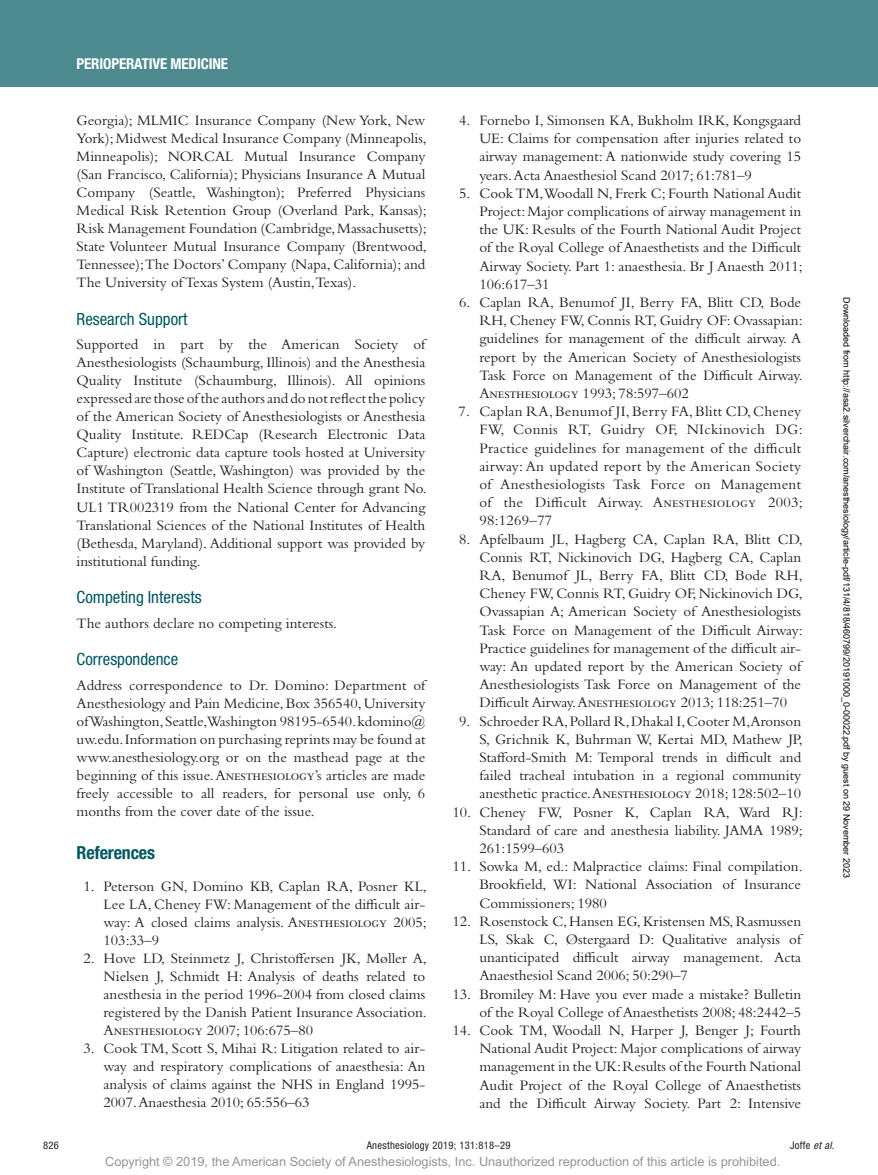
<style>
.page{position:relative;width:878px;height:1175px;background:#fff}
.page>*{position:absolute;margin:0;border:0;box-sizing:border-box;transform-origin:0 0}
.t1{font:700 condensed 18px "Helvetica Neue LT Std";color:#005861}
.t2{font:condensed 16.8px "Helvetica Neue LT Std";color:#005861}
.t3{font:15px/18.1px "Bembo Std";color:#231f20;text-align:justify}
.t4{font:700 condensed 15px "Helvetica Neue LT Std";letter-spacing:-.01em;color:#fff}
.t5{font:12.75px "Arial MT Std";color:#939598}
.t6{font:condensed 10.5px "Helvetica Neue LT Std";letter-spacing:.03em;color:#231f20}
.t7{font:9px "Arial";color:#000}
.s1{font-style:italic}
</style>
<div class="page">
<div style="left:0;top:0;width:878px;height:86px;background:#4d8a90"></div>
<p class="t4" style="left:77px;top:54px;width:153px">PERIOPERATIVE MEDICINE</p>
<p class="t3" style="left:77px;top:111px;width:352px">Georgia); MLMIC Insurance Company (New York, New York); Midwest Medical Insurance Company (Minneapolis, Minneapolis); NORCAL Mutual Insurance Company (San Francisco, California); Physicians Insurance A Mutual Company (Seattle, Washington); Preferred Physicians Medical Risk Retention Group (Overland Park, Kansas); Risk Management Foundation (Cambridge, Massachusetts); State Volunteer Mutual Insurance Company (Brentwood, Tennessee);The Doctors’ Company (Napa, California); and The University of Texas System (Austin,Texas).</p>
<p class="t2" style="left:77px;top:309px;width:112px">Research Support</p>
<p class="t3" style="left:77px;top:335px;width:352px">Supported in part by the American Society of Anesthesiologists (Schaumburg, Illinois) and the Anesthesia Quality Institute (Schaumburg, Illinois). All opinions expressed are those of the authors and do not reflect the policy of the American Society of Anesthesiologists or Anesthesia Quality Institute. REDCap (Research Electronic Data Capture) electronic data capture tools hosted at University of Washington (Seattle, Washington) was provided by the Institute of Translational Health Science through grant No.<br>UL1 TR002319 from the National Center for Advancing Translational Sciences of the National Institutes of Health (Bethesda, Maryland). Additional support was provided by institutional funding.</p>
<p class="t2" style="left:77px;top:587px;width:126px">Competing Interests</p>
<p class="t3" style="left:77px;top:613px;width:262px">The authors declare no competing interests.</p>
<p class="t2" style="left:77px;top:649px;width:103px">Correspondence</p>
<p class="t3" style="left:77px;top:676px;width:350px">Address correspondence to Dr. Domino: Department of Anesthesiology and Pain Medicine, Box 356540, University of Washington, Seattle,Washington 98195-6540. kdomino@ uw.edu. Information on purchasing reprints may be found at www.anesthesiology.org or on the masthead page at the beginning of this issue. Anesthesiology’s articles are made freely accessible to all readers, for personal use only, 6 months from the cover date of the issue.</p>
<p class="t1" style="left:77px;top:842px;width:80px">REFERENCES</p>
<p class="t3" style="left:104px;top:877px;width:325px;text-indent:-20px">1. Peterson GN, Domino KB, Caplan RA, Posner KL, Lee LA, Cheney FW: Management of the difficult air&shy;way: A closed claims analysis. Anesthesiology 2005; 103:33–9</p>
<p class="t3" style="left:104px;top:949px;width:325px;text-indent:-20px">2. Hove LD, Steinmetz J, Christoffersen JK, Møller A, Nielsen J, Schmidt H: Analysis of deaths related to anesthesia in the period 1996-2004 from closed claims registered by the Danish Patient Insurance Association.<br>Anesthesiology 2007; 106:675–80</p>
<p class="t3" style="left:104px;top:1039px;width:323px;text-indent:-20px">3. Cook TM, Scott S, Mihai R: Litigation related to air&shy;way and respiratory complications of anaesthesia: An analysis of claims against the NHS in England 1995- 2007. Anaesthesia 2010; 65:556–63</p>
<p class="t3" style="left:479px;top:111px;width:323px;text-indent:-20px">4. Fornebo I, Simonsen KA, Bukholm IRK, Kongsgaard UE: Claims for compensation after injuries related to airway management: A nationwide study covering 15 years. Acta Anaesthesiol Scand 2017; 61:781–9</p>
<p class="t3" style="left:479px;top:184px;width:325px;text-indent:-20px">5. Cook TM,Woodall N, Frerk C; Fourth National Audit Project: Major complications of airway management in the UK: Results of the Fourth National Audit Project of the Royal College of Anaesthetists and the Difficult Airway Society. Part 1: anaesthesia. Br J Anaesth 2011; 106:617–31</p>
<p class="t3" style="left:479px;top:293px;width:325px;text-indent:-20px">6. Caplan RA, Benumof JI, Berry FA, Blitt CD, Bode RH, Cheney FW, Connis RT, Guidry OF: Ovassapian: guidelines for management of the difficult airway. A report by the American Society of Anesthesiologists Task Force on Management of the Difficult Airway.<br>Anesthesiology 1993; 78:597–602</p>
<p class="t3" style="left:479px;top:402px;width:325px;text-indent:-21px">7. Caplan RA, Benumof JI, Berry FA, Blitt CD, Cheney FW, Connis RT, Guidry OF, NIckinovich DG:<br>Practice guidelines for management of the difficult airway: An updated report by the American Society of Anesthesiologists Task Force on Management of the Difficult Airway. Anesthesiology 2003; 98:1269–77</p>
<p class="t3" style="left:479px;top:529px;width:325px;text-indent:-20px">8. Apfelbaum JL, Hagberg CA, Caplan RA, Blitt CD, Connis RT, Nickinovich DG, Hagberg CA, Caplan RA, Benumof JL, Berry FA, Blitt CD, Bode RH, Cheney FW, Connis RT, Guidry OF, Nickinovich DG, Ovassapian A; American Society of Anesthesiologists Task Force on Management of the Difficult Airway:<br>Practice guidelines for management of the difficult air&shy;way: An updated report by the American Society of Anesthesiologists Task Force on Management of the Difficult Airway. Anesthesiology 2013; 118:251–70</p>
<p class="t3" style="left:479px;top:711px;width:325px;text-indent:-20px">9. Schroeder RA, Pollard R, Dhakal I, Cooter M,Aronson S, Grichnik K, Buhrman W, Kertai MD, Mathew JP, Stafford-Smith M: Temporal trends in difficult and failed tracheal intubation in a regional community anesthetic practice. Anesthesiology 2018; 128:502–10</p>
<p class="t3" style="left:479px;top:802px;width:325px;text-indent:-27px">10. Cheney FW, Posner K, Caplan RA, Ward RJ:<br>Standard of care and anesthesia liability. JAMA 1989; 261:1599–603</p>
<p class="t3" style="left:479px;top:857px;width:325px;text-indent:-27px">11. Sowka M, ed.: Malpractice claims: Final compilation.<br>Brookfield, WI: National Association of Insurance Commissioners; 1980</p>
<p class="t3" style="left:479px;top:911px;width:323px;text-indent:-27px">12. Rosenstock C, Hansen EG, Kristensen MS, Rasmussen LS, Skak C, Østergaard D: Qualitative analysis of unanticipated difficult airway management. Acta Anaesthesiol Scand 2006; 50:290–7</p>
<p class="t3" style="left:452px;top:984px;width:350px;text-align:right">13. Bromiley M: Have you ever made a mistake? Bulletin of the Royal College of Anaesthetists 2008; 48:2442–5</p>
<p class="t3" style="left:479px;top:1021px;width:323px;text-indent:-27px">14. Cook TM, Woodall N, Harper J, Benger J; Fourth National Audit Project: Major complications of airway management in the UK: Results of the Fourth National Audit Project of the Royal College of Anaesthetists and the Difficult Airway Society. Part 2: Intensive</p>
<p class="t7" style="left:850px;top:297px;width:582px;rotate:90deg">Downloaded from http://asa2.silverchair.com/anesthesiology/article-pdf/131/4/818/460799/20191000_0-00022.pdf by guest on 29 November 2023</p>
<p class="t6" style="left:43px;top:1139px;width:17px">826</p>
<p class="t6" style="left:367px;top:1139px;width:145px">Anesthesiology 2019; 131:818–29</p>
<p class="t5" style="left:105px;top:1154px;width:676px">Copyright © 2019, the American Society of Anesthesiologists, Inc. Unauthorized reproduction of this article is prohibited.</p>
<p class="t6" style="left:790px;top:1139px;width:46px">Joffe <span class="s1">et al.</span></p>
</div>
